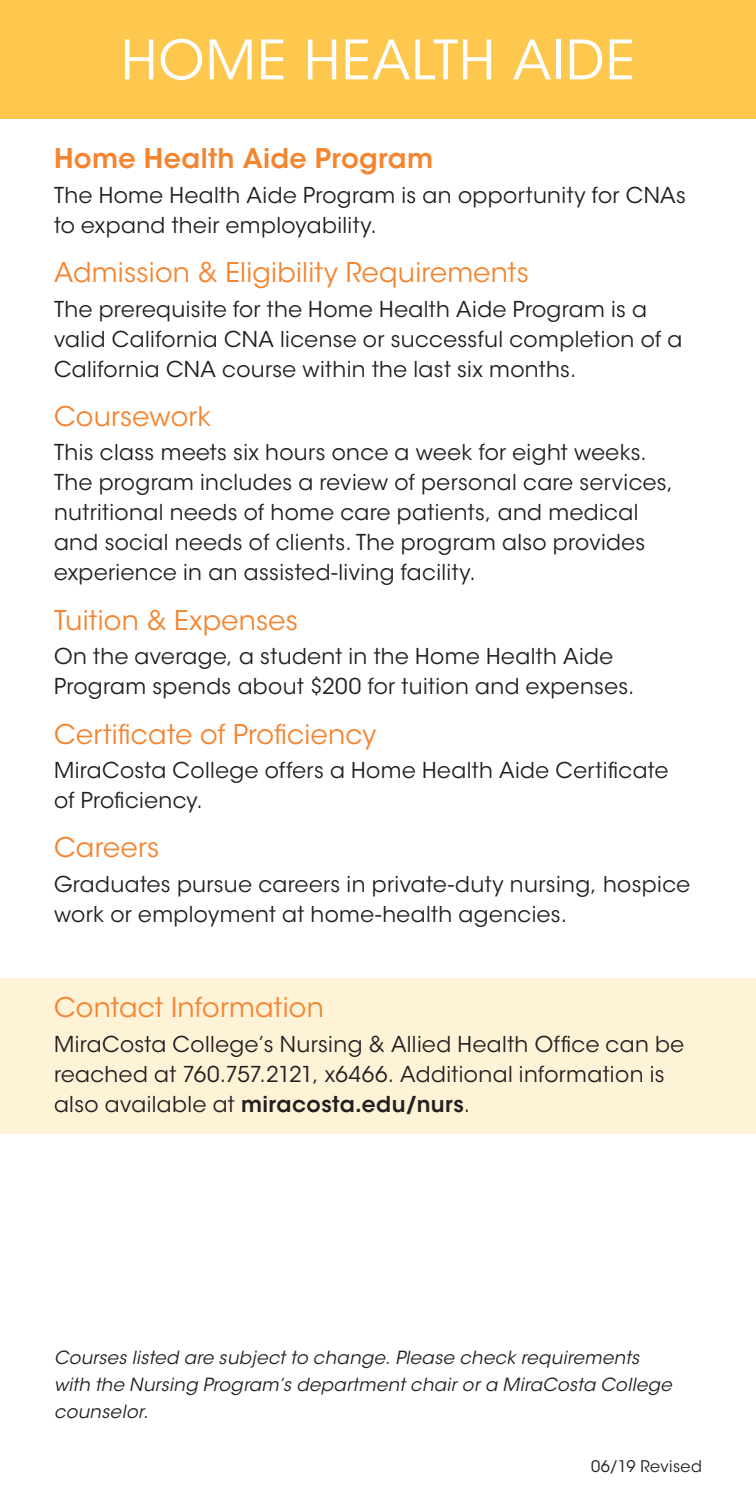
<style>
.page{position:relative;width:756px;height:1512px;background:#fff}
.page>*{position:absolute;margin:0;border:0;box-sizing:border-box;transform-origin:0 0}
.t1{font:54px "ITC Avant Garde Std";letter-spacing:.025em;color:#fff}
.Subhead{font:27px "ITC Avant Garde Std";letter-spacing:.01em;color:#f5842f}
.Subhead-2{font:600 27px "ITC Avant Garde Std";letter-spacing:.015em;color:#f5842f}
.Text{font:21.6px/30px "ITC Avant Garde Std";letter-spacing:.02em;color:#231f20}
.Text_Italic{font:italic 18px/27px "ITC Avant Garde Std";letter-spacing:.02em;color:#231f20}
.Trademark{font:15.9px "ITC Avant Garde Std";letter-spacing:.03em;color:#231f20}
.s1{font-weight:600}
</style>
<div class="page">
<div style="left:0;top:978px;width:756px;height:155px;background:#fef2d7"></div>
<div style="left:0;top:0;width:756px;height:119px;background:#fec74d"></div>
<p class="t1" style="left:121px;top:27px;width:515px">HOME HEALTH AIDE</p>
<p class="Subhead-2" style="left:54px;top:142px;width:381px">Home Health Aide Program</p>
<p class="Text" style="left:54px;top:180px;width:633px">The Home Health Aide Program is an opportunity for CNAs to expand their employability.</p>
<p class="Subhead" style="left:54px;top:256px;width:476px">Admission &amp; Eligibility Requirements</p>
<p class="Text" style="left:54px;top:294px;width:630px">The prerequisite for the Home Health Aide Program is a valid California CNA license or successful completion of a<br>California CNA course within the last six months.</p>
<p class="Subhead" style="left:54px;top:400px;width:159px">Coursework</p>
<p class="Text" style="left:54px;top:438px;width:621px">This class meets six hours once a week for eight weeks.<br>The program includes a review of personal care services, nutritional needs of home care patients, and medical and social needs of clients. The program also provides experience in an assisted-living facility.</p>
<p class="Subhead" style="left:54px;top:604px;width:245px">Tuition &amp; Expenses</p>
<p class="Text" style="left:54px;top:642px;width:582px">On the average, a student in the Home Health Aide<br>Program spends about $200 for tuition and expenses.</p>
<p class="Subhead" style="left:54px;top:717px;width:324px">Certificate of Proficiency</p>
<p class="Text" style="left:54px;top:755px;width:616px">MiraCosta College offers a Home Health Aide Certificate of Proficiency.</p>
<p class="Subhead" style="left:54px;top:831px;width:107px">Careers</p>
<p class="Text" style="left:54px;top:869px;width:638px">Graduates pursue careers in private-duty nursing, hospice work or employment at home-health agencies.</p>
<p class="Subhead" style="left:54px;top:991px;width:271px">Contact Information</p>
<p class="Text" style="left:54px;top:1029px;width:632px">MiraCosta College’s Nursing &amp; Allied Health Office can be reached at 760.757.2121, x6466. Additional information is also available at <span class="s1">miracosta.edu/nurs</span>.</p>
<p class="Text_Italic" style="left:54px;top:1345px;width:619px">Courses listed are subject to change. Please check requirements with the Nursing Program’s department chair or a MiraCosta College counselor.</p>
<p class="Trademark" style="left:591px;top:1456px;width:112px">06/19 Revised</p>
</div>
